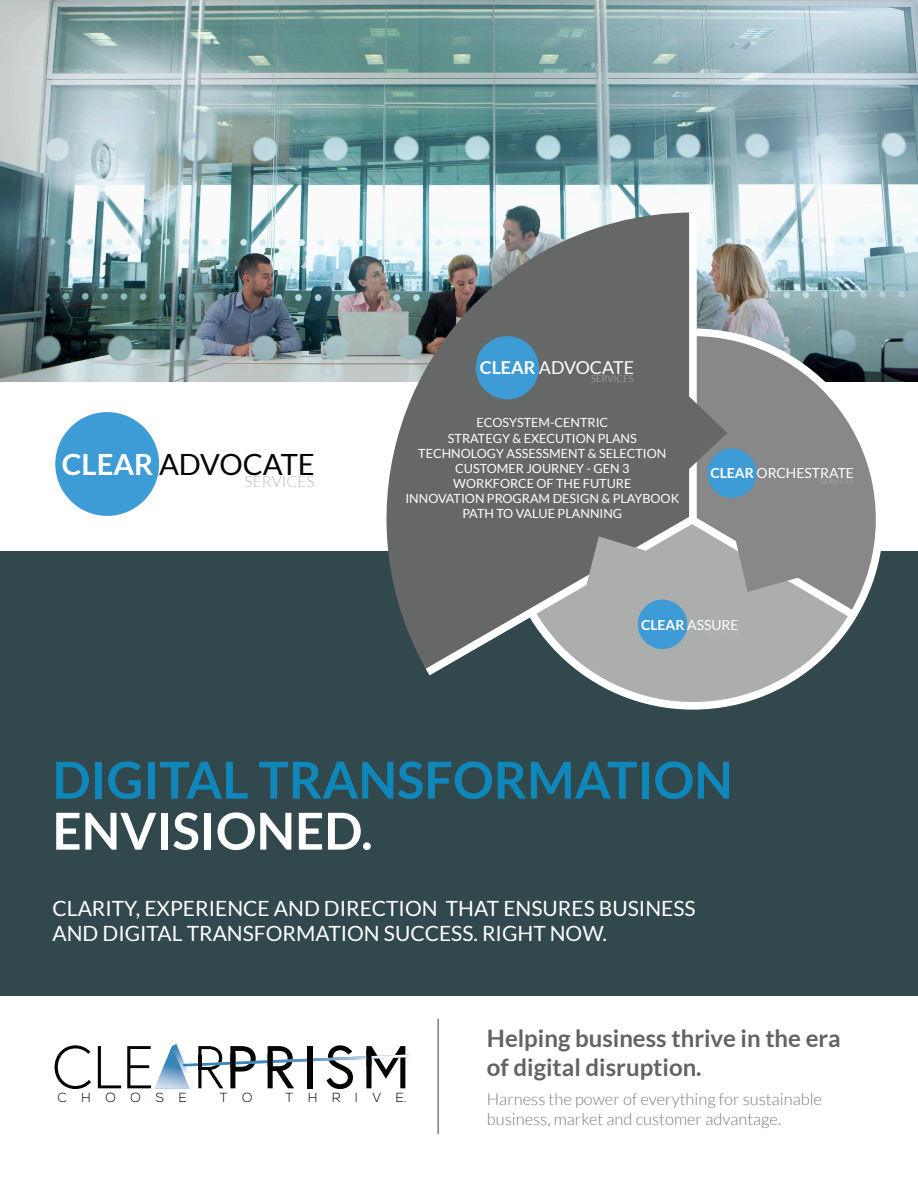
<style>
.page{position:relative;width:918px;height:1188px;background:#fff}
.page>*{position:absolute;margin:0;border:0;box-sizing:border-box;transform-origin:0 0}
.t1{font:700 51px "Lato";color:#0f87ba}
.t2{font:700 51px "Lato";color:#fff}
.t3{font:29.25px "Lato";color:#040503}
.t4{font:700 24px/28.8px "Lato";color:#646363}
.t5{font:21px/25.2px "Lato";color:#fff}
.t6{font:17.85px "Lato";color:#fff}
.t7{font:300 16.5px/19.8px "Lato";color:#7d7c7c}
.t8{font:300 15.6px "Lato";color:#bbbabb}
.t9{font:13.95px "Lato";color:#fff}
.t10{font:300 13.2px "Nexa";letter-spacing:1.105em;color:#040503}
.t11{font:12.6px/15.1px "Lato";color:#fff;text-align:center}
.t12{font:300 9.45px "Lato";color:#bbbabb}
.s1{font-weight:700;color:#fff}
.s2{font-weight:700}
</style>
<div class="page">
<div style="left:0;top:207px;width:918px;height:789px;background:#31484c"></div>
<img style="left:0;top:0;width:918px;height:382px">
<div style="left:0;top:382px;width:918px;height:169px;background:#fff"></div>
<svg style="left:387px;top:213px;width:302px;height:439px;fill:#666868"></svg>
<svg style="left:697px;top:336px;width:179px;height:273px;fill:#898888"></svg>
<svg style="left:596px;top:624px;width:255px;height:78px;fill:#acadad"></svg>
<div style="left:510px;top:336px;width:179px;height:173px;background:#666868"></div>
<div style="left:689px;top:213px;width:8px;height:306px;background:#fff"></div>
<svg style="left:417px;top:509px;width:286px;height:174px"></svg>
<svg style="left:688px;top:396px;width:39px;height:74px"></svg>
<svg style="left:682px;top:510px;width:179px;height:114px"></svg>
<svg style="left:586px;top:536px;width:64px;height:52px"></svg>
<div style="left:707px;top:448px;width:50px;height:50px;background:#3d9bd5;border-radius:50%"></div>
<div style="left:476px;top:336px;width:63px;height:63px;background:#3d9bd5;border-radius:50%"></div>
<div style="left:638px;top:600px;width:49px;height:49px;background:#3d9bd5;border-radius:50%"></div>
<div style="left:55px;top:412px;width:104px;height:104px;background:#3d9bd5;border-radius:50%"></div>
<hr style="left:437px;top:1019px;width:2px;height:115px;background:#7d7c7c">
<svg style="left:55px;top:1045px;width:36px;height:44px"></svg>
<svg style="left:98px;top:1046px;width:23px;height:42px"></svg>
<svg style="left:127px;top:1044px;width:282px;height:45px"></svg>
<div style="left:307px;top:1046px;width:5px;height:42px;background:#040503"></div>
<h2 class="t3" style="left:62px;top:448px;width:254px"><span class="s1">CLEAR</span> ADVOCATE</h2>
<p class="t8" style="left:245px;top:473px;width:72px">SERVICES</p>
<h3 class="t6" style="left:480px;top:358px;width:156px"><span class="s2">CLEAR</span> ADVOCATE</h3>
<p class="t12" style="left:591px;top:373px;width:44px">SERVICES</p>
<p class="t11" style="left:405px;top:415px;width:275px">ECOSYSTEM-CENTRIC<br>STRATEGY &amp; EXECUTION PLANS<br>TECHNOLOGY ASSESSMENT &amp; SELECTION<br>CUSTOMER JOURNEY - GEN 3<br>WORKFORCE OF THE FUTURE<br>INNOVATION PROGRAM DESIGN &amp; PLAYBOOK<br>PATH TO VALUE PLANNING</p>
<p class="t9" style="left:710px;top:466px;width:145px"><span class="s2">CLEAR</span> ORCHESTRATE</p>
<p class="t9" style="left:641px;top:617px;width:99px"><span class="s2">CLEAR</span> ASSURE</p>
<h1 class="t1" style="left:52px;top:751px;width:682px">DIGITAL TRANSFORMATION</h1>
<h1 class="t2" style="left:52px;top:802px;width:322px">ENVISIONED.</h1>
<h3 class="t5" style="left:52px;top:896px;width:645px">CLARITY, EXPERIENCE AND DIRECTION THAT ENSURES BUSINESS<br>AND DIGITAL TRANSFORMATION SUCCESS. RIGHT NOW.</h3>
<p class="t10" style="left:58px;top:1090px;width:131px">CHOOSE</p>
<p class="t10" style="left:220px;top:1090px;width:35px">T O</p>
<p class="t10" style="left:286px;top:1090px;width:122px">THRIVE.</p>
<h3 class="t4" style="left:487px;top:1024px;width:355px">Helping business thrive in the era of digital disruption.</h3>
<h3 class="t7" style="left:487px;top:1089px;width:337px">Harness the power of everything for sustainable business, market and customer advantage.</h3>
</div>
